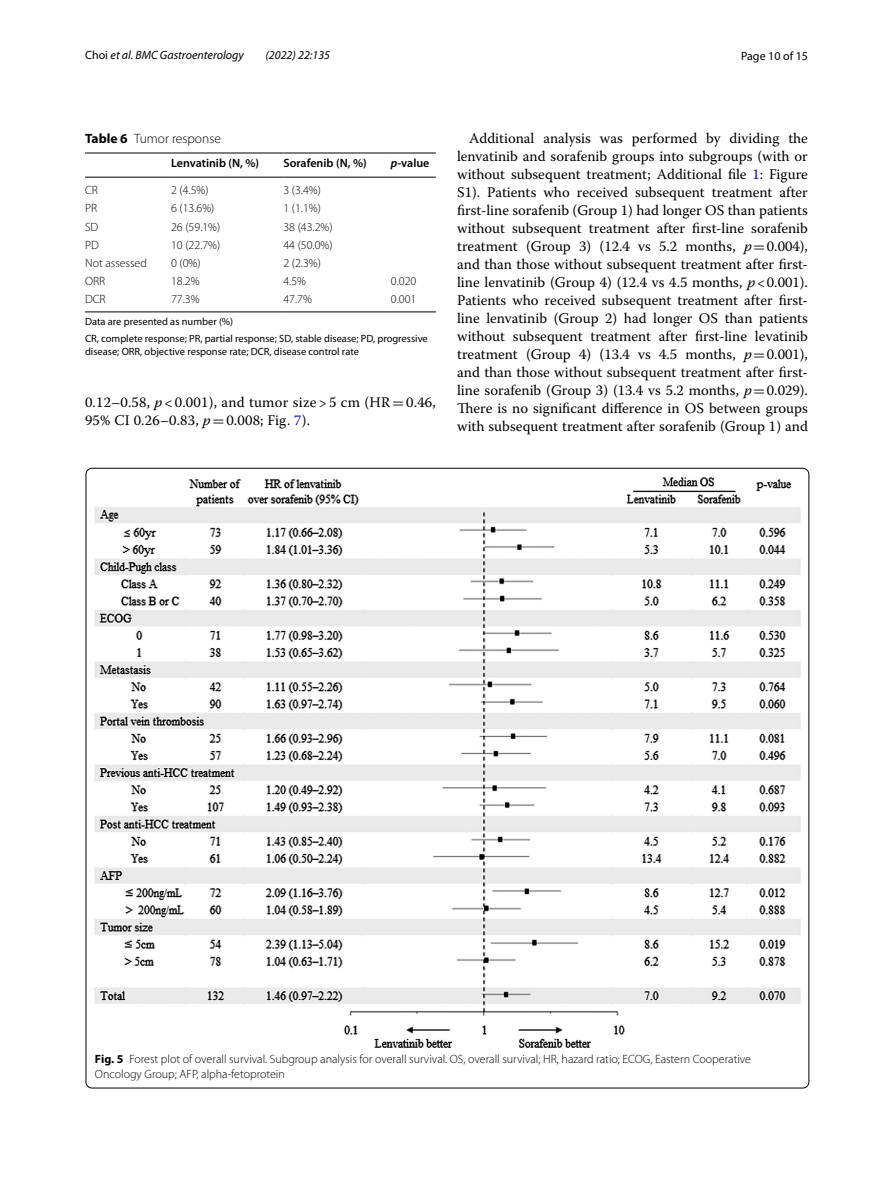
<style>
.page{position:relative;width:893px;height:1187px;background:#fff}
.page>*{position:absolute;margin:0;border:0;box-sizing:border-box;transform-origin:0 0}
.t1{font:14.7px/18px "Warnock Pro";color:#000}
.t2{font:300 13.5px "Myriad Pro";color:#000}
.t3{font:300 12px/15px "Myriad Pro";color:#000}
.t4{font:italic 12px "Myriad Pro";color:#000}
.t5{font:600 12px "Myriad Pro";color:#000}
.t6{font:12px "Myriad Pro";color:#000}
.t7{font:10.5px/17px "Myriad Pro";color:#000}
.s1{font-style:normal}
.s2{font-weight:700}
.s3{font-style:italic}
.s4{font-family:"MTSY"}
.s5{color:#00f}
</style>
<div class="page">
<hr style="left:85px;top:153px;width:86px;height:1px;background:#000">
<hr style="left:85px;top:177px;width:86px;height:1px;background:#000">
<hr style="left:171px;top:153px;width:112px;height:1px;background:#000">
<hr style="left:171px;top:177px;width:112px;height:1px;background:#000">
<hr style="left:283px;top:153px;width:108px;height:1px;background:#000">
<hr style="left:283px;top:177px;width:108px;height:1px;background:#000">
<hr style="left:391px;top:153px;width:45px;height:1px;background:#000">
<hr style="left:391px;top:177px;width:45px;height:1px;background:#000">
<hr style="left:85px;top:311px;width:86px;height:1px;background:#000">
<hr style="left:171px;top:311px;width:112px;height:1px;background:#000">
<hr style="left:283px;top:311px;width:108px;height:1px;background:#000">
<hr style="left:391px;top:311px;width:45px;height:1px;background:#000">
<img style="left:95px;top:477px;width:705px;height:570px">
<p class="t4" style="left:85px;top:48px;width:160px"><span class="s1">Choi</span> et al. BMC Gastroenterology</p>
<p class="t4" style="left:265px;top:48px;width:66px">(2022) 22:135</p>
<p class="t6" style="left:741px;top:48px;width:68px">Page 10 of 15</p>
<p class="t2" style="left:85px;top:131px;width:137px"><span class="s2">Table 6</span> Tumor response</p>
<p class="t5" style="left:171px;top:156px;width:90px">Lenvatinib (N, %)</p>
<p class="t5" style="left:283px;top:156px;width:85px">Sorafenib (N, %)</p>
<p class="t5" style="left:391px;top:156px;width:40px"><span class="s3">p</span>-value</p>
<p class="t3" style="left:85px;top:183px;width:14px">CR</p>
<p class="t3" style="left:171px;top:183px;width:39px">2 (4.5%)</p>
<p class="t3" style="left:283px;top:183px;width:39px">3 (3.4%)</p>
<p class="t3" style="left:85px;top:201px;width:14px">PR</p>
<p class="t3" style="left:171px;top:201px;width:45px">6 (13.6%)</p>
<p class="t3" style="left:283px;top:201px;width:39px">1 (1.1%)</p>
<p class="t3" style="left:85px;top:219px;width:15px">SD</p>
<p class="t3" style="left:171px;top:219px;width:51px">26 (59.1%)</p>
<p class="t3" style="left:283px;top:219px;width:51px">38 (43.2%)</p>
<p class="t3" style="left:85px;top:237px;width:15px">PD</p>
<p class="t3" style="left:171px;top:237px;width:51px">10 (22.7%)</p>
<p class="t3" style="left:283px;top:237px;width:51px">44 (50.0%)</p>
<p class="t3" style="left:85px;top:255px;width:63px">Not assessed</p>
<p class="t3" style="left:171px;top:255px;width:31px">0 (0%)</p>
<p class="t3" style="left:283px;top:255px;width:39px">2 (2.3%)</p>
<p class="t3" style="left:85px;top:274px;width:22px">ORR</p>
<p class="t3" style="left:171px;top:274px;width:30px">18.2%</p>
<p class="t3" style="left:283px;top:274px;width:24px">4.5%</p>
<p class="t3" style="left:391px;top:274px;width:27px">0.020</p>
<p class="t3" style="left:85px;top:292px;width:22px">DCR</p>
<p class="t3" style="left:171px;top:292px;width:30px">77.3%</p>
<p class="t3" style="left:283px;top:292px;width:30px">47.7%</p>
<p class="t3" style="left:391px;top:292px;width:27px">0.001</p>
<p class="t7" style="left:85px;top:313px;width:344px">Data are presented as number (%)<br>CR, complete response; PR, partial response; SD, stable disease; PD, progressive</p>
<p class="t7" style="left:85px;top:343px;width:275px">disease; ORR, objective response rate; DCR, disease control rate</p>
<p class="t1" style="left:85px;top:393px;width:352px">0.12–0.58, <span class="s3">p</span> &lt; 0.001), and tumor size &gt; 5 cm (HR<span class="s4">=</span>0.46,<br>95% CI 0.26–0.83, <span class="s3">p</span><span class="s4">=</span>0.008; Fig. <span class="s5">7</span>).</p>
<p class="t1" style="left:457px;top:128px;width:352px;text-align:justify;text-indent:12px">Additional analysis was performed by dividing the lenvatinib and sorafenib groups into subgroups (with or without subsequent treatment; Additional file <span class="s5">1</span>: Figure S1). Patients who received subsequent treatment after first-line sorafenib (Group 1) had longer OS than patients without subsequent treatment after first-line sorafenib treatment (Group 3) (12.4 vs 5.2 months, <span class="s3">p</span><span class="s4">=</span>0.004), and than those without subsequent treatment after first&shy;line lenvatinib (Group 4) (12.4 vs 4.5 months, <span class="s3">p</span>&lt;0.001).<br>Patients who received subsequent treatment after first&shy;line lenvatinib (Group 2) had longer OS than patients without subsequent treatment after first-line levatinib treatment (Group 4) (13.4 vs 4.5 months, <span class="s3">p</span><span class="s4">=</span>0.001), and than those without subsequent treatment after first&shy;line sorafenib (Group 3) (13.4 vs 5.2 months, <span class="s3">p</span><span class="s4">=</span>0.029).<br>There is no significant difference in OS between groups with subsequent treatment after sorafenib (Group 1) and</p>
<p class="t3" style="left:95px;top:1051px;width:658px"><span class="s2">Fig. 5</span> Forest plot of overall survival. Subgroup analysis for overall survival. OS, overall survival; HR, hazard ratio; ECOG, Eastern Cooperative<br>Oncology Group; AFP, alpha-fetoprotein</p>
</div>
